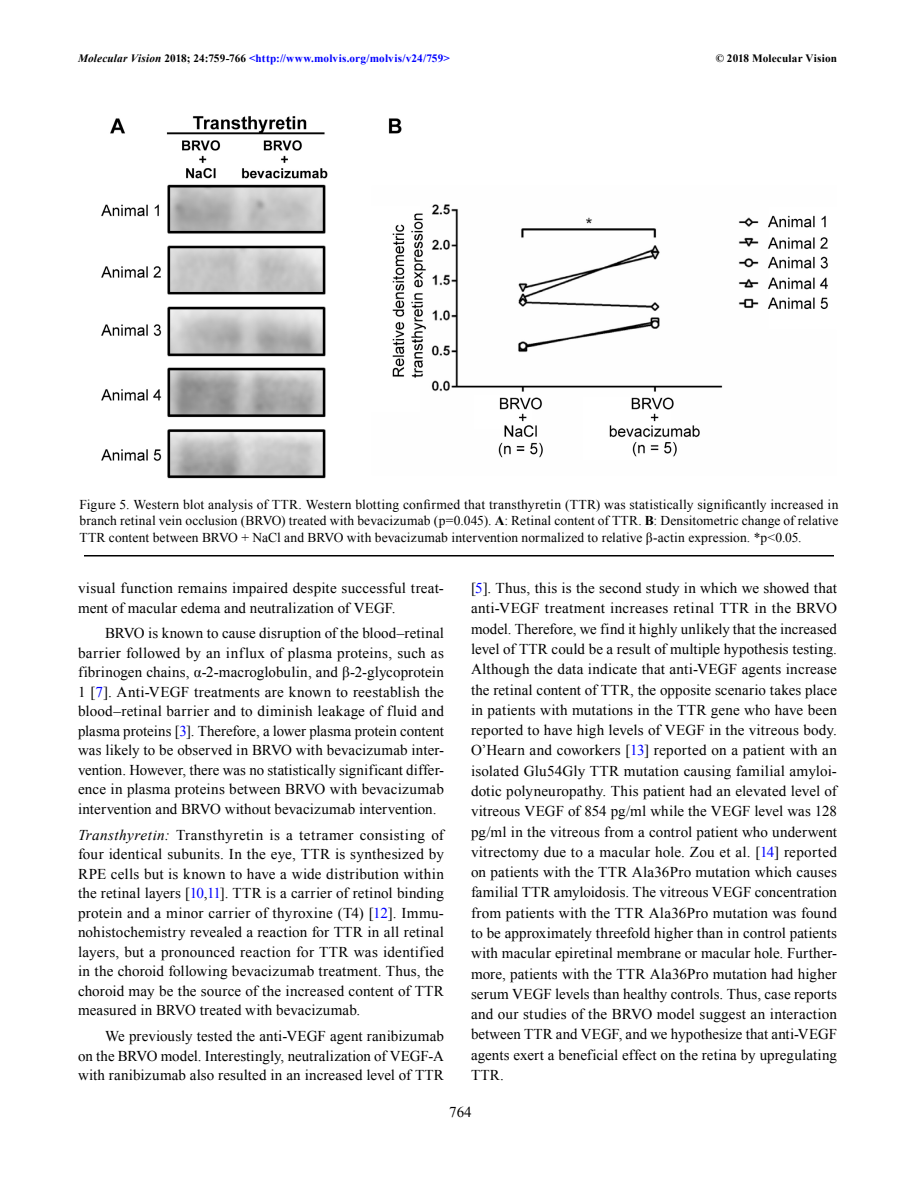
<style>
.page{position:relative;width:918px;height:1188px;background:#fff}
.page>*{position:absolute;margin:0;border:0;box-sizing:border-box;transform-origin:0 0}
.Para_Ind{font:15px/20.2px "Times New Roman";letter-spacing:.005em;color:#000;text-align:justify}
.Para_No_Ind{font:15px/19.5px "Times New Roman";letter-spacing:.015em;color:#000}
.Folio{font:15px "Times New Roman";color:#000}
.Fig_Caption{font:13.5px/16.5px "Times New Roman";letter-spacing:.01em;color:#000;text-align:justify}
.Header_Align_Left{font:700 11.25px "Times New Roman";letter-spacing:.015em;color:#00f}
.Header_Align_Right{font:700 11.25px "Times New Roman";letter-spacing:.015em;color:#000}
.s1{font-style:italic;color:#000}
.s2{color:#000}
.s3{font-weight:700}
.s4{color:#00f}
.s5{font-style:italic}
</style>
<div class="page">
<img style="left:101px;top:116px;width:727px;height:363px">
<hr style="left:84px;top:555px;width:750px;height:2px;background:#000">
<p class="Header_Align_Left" style="left:78px;top:50px;width:374px"><span class="s1">Molecular Vision</span> <span class="s2">2018; 24:759-766</span> &lt;http://www.molvis.org/molvis/v24/759&gt;</p>
<p class="Header_Align_Right" style="left:716px;top:50px;width:123px">© 2018 Molecular Vision</p>
<p class="Fig_Caption" style="left:79px;top:496px;width:761px">Figure 5. Western blot analysis of TTR. Western blotting confirmed that transthyretin (TTR) was statistically significantly increased in branch retinal vein occlusion (BRVO) treated with bevacizumab (p=0.045). <span class="s3">A</span>: Retinal content of TTR. <span class="s3">B</span>: Densitometric change of relative TTR content between BRVO + NaCl and BRVO with bevacizumab intervention normalized to relative β-actin expression. *p&lt;0.05.</p>
<p class="Para_No_Ind" style="left:78px;top:578px;width:367px">visual function remains impaired despite successful treat&shy;ment of macular edema and neutralization of VEGF.</p>
<p class="Para_Ind" style="left:78px;top:623px;width:368px;line-height:19.5px;text-indent:27px">BRVO is known to cause disruption of the blood–retinal barrier followed by an influx of plasma proteins, such as fibrinogen chains, α-2-macroglobulin, and β-2-glycoprotein 1 [<span class="s4">7</span>]. Anti-VEGF treatments are known to reestablish the blood–retinal barrier and to diminish leakage of fluid and plasma proteins [<span class="s4">3</span>]. Therefore, a lower plasma protein content was likely to be observed in BRVO with bevacizumab inter&shy;vention. However, there was no statistically significant differ&shy;ence in plasma proteins between BRVO with bevacizumab intervention and BRVO without bevacizumab intervention.</p>
<p class="Para_No_Ind" style="left:78px;top:825px;width:368px;text-align:justify"><span class="s5">Transthyretin:</span> Transthyretin is a tetramer consisting of four identical subunits. In the eye, TTR is synthesized by RPE cells but is known to have a wide distribution within the retinal layers [<span class="s4">10</span>,<span class="s4">11</span>]. TTR is a carrier of retinol binding protein and a minor carrier of thyroxine (T4) [<span class="s4">12</span>]. Immu&shy;nohistochemistry revealed a reaction for TTR in all retinal layers, but a pronounced reaction for TTR was identified in the choroid following bevacizumab treatment. Thus, the choroid may be the source of the increased content of TTR measured in BRVO treated with bevacizumab.</p>
<p class="Para_Ind" style="left:78px;top:1026px;width:368px;line-height:19.5px;text-indent:27px">We previously tested the anti-VEGF agent ranibizumab on the BRVO model. Interestingly, neutralization of VEGF-A with ranibizumab also resulted in an increased level of TTR</p>
<p class="Para_Ind" style="left:471px;top:578px;width:368px">[<span class="s4">5</span>]. Thus, this is the second study in which we showed that anti-VEGF treatment increases retinal TTR in the BRVO model. Therefore, we find it highly unlikely that the increased level of TTR could be a result of multiple hypothesis testing.<br>Although the data indicate that anti-VEGF agents increase the retinal content of TTR, the opposite scenario takes place in patients with mutations in the TTR gene who have been reported to have high levels of VEGF in the vitreous body.<br>O’Hearn and coworkers [<span class="s4">13</span>] reported on a patient with an isolated Glu54Gly TTR mutation causing familial amyloi&shy;dotic polyneuropathy. This patient had an elevated level of vitreous VEGF of 854 pg/ml while the VEGF level was 128 pg/ml in the vitreous from a control patient who underwent vitrectomy due to a macular hole. Zou et al. [<span class="s4">14</span>] reported on patients with the TTR Ala36Pro mutation which causes familial TTR amyloidosis. The vitreous VEGF concentration from patients with the TTR Ala36Pro mutation was found to be approximately threefold higher than in control patients with macular epiretinal membrane or macular hole. Further&shy;more, patients with the TTR Ala36Pro mutation had higher serum VEGF levels than healthy controls. Thus, case reports and our studies of the BRVO model suggest an interaction between TTR and VEGF, and we hypothesize that anti-VEGF agents exert a beneficial effect on the retina by upregulating TTR.</p>
<p class="Folio" style="left:449px;top:1102px;width:24px">764</p>
</div>
